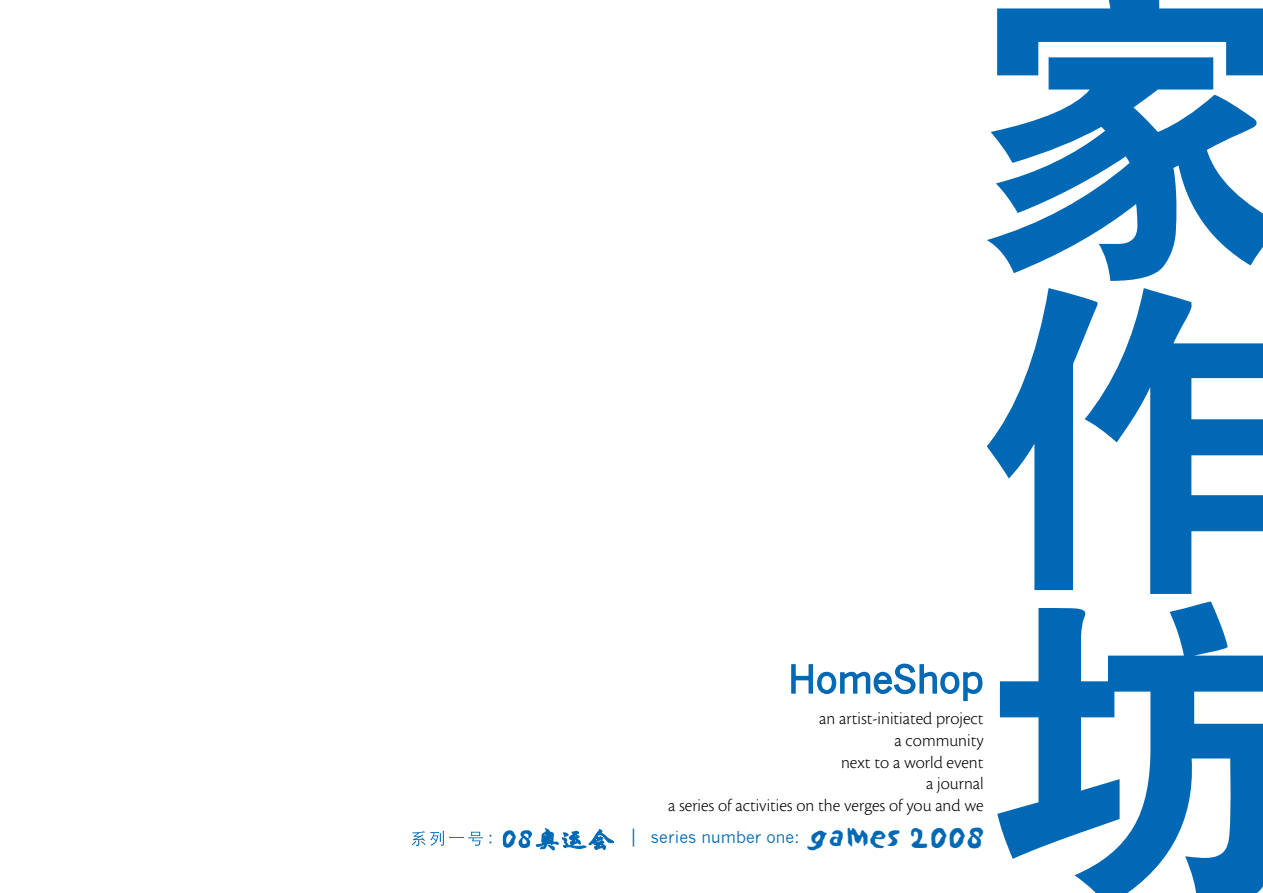
<style>
.page{position:relative;width:1263px;height:893px;background:#fff}
.page>*{position:absolute;margin:0;border:0;box-sizing:border-box;transform-origin:0 0}
.t1{font:37.35px "News Gothic";color:#0068b4}
.t2{font:18px/21.6px "Cronos MM";color:#000;text-align:right}
.t3{font:16.2px "News Gothic";letter-spacing:.005em;color:#0068b4}
.s1{font-size:19.2px}
.s2{font-family:"Sand";font-size:27.15px}
</style>
<div class="page">
<svg style="left:791px;top:663px;width:192px;height:39px"></svg>
<svg style="left:987px;top:0;width:276px;height:281px;fill:#0068b4"></svg>
<svg style="left:503px;top:828px;width:111px;height:23px"></svg>
<svg style="left:411px;top:831px;width:80px;height:15px"></svg>
<svg style="left:987px;top:288px;width:276px;height:306px"></svg>
<svg style="left:997px;top:602px;width:266px;height:291px"></svg>
<h1 class="t1" style="left:788px;top:657px;width:197px">HomeShop</h1>
<p class="t2" style="left:668px;top:708px;width:317px">an artist-initiated project<br>a community<br>next to a world event<br>a journal<br>a series of activities on the verges of you and we</p>
<p class="t3" style="left:628px;top:828px;width:357px"><span class="s1">|</span> series number one: <span class="s2">games 2008</span></p>
</div>
